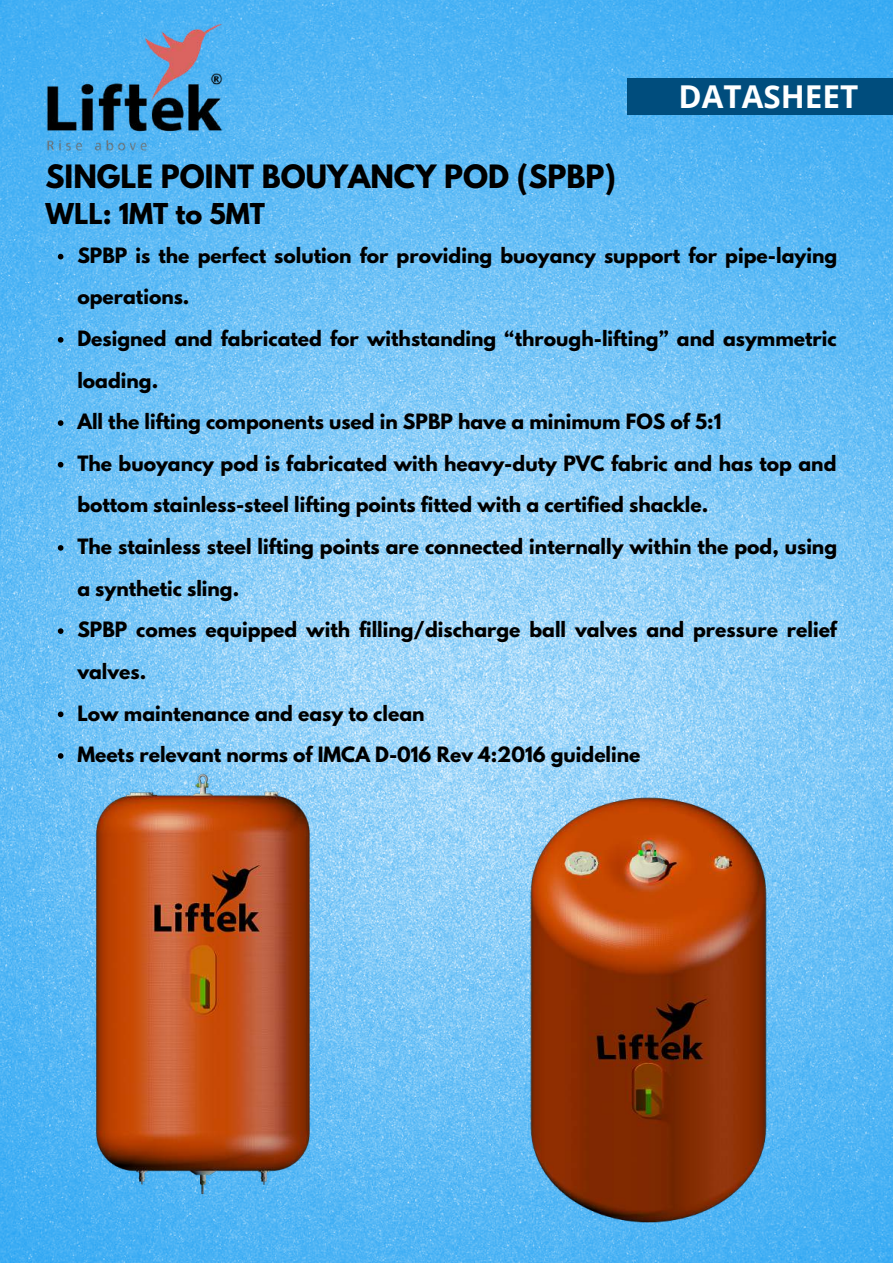
<style>
.page{position:relative;width:893px;height:1264px;background:#fff}
.page>*{position:absolute;margin:0;border:0;box-sizing:border-box;transform-origin:0 0}
.t1{font:700 31.5px "Open Sans";color:#fff}
.t2{font:700 28.5px "League Spartan";color:#000}
.t3{font:700 25.5px "League Spartan";color:#000}
.t4{font:700 18.75px "League Spartan";color:#000}
</style>
<div class="page">
<img style="left:0;top:0;width:892px;height:1262px">
<div style="left:627px;top:78px;width:265px;height:37px;background:#004d7d"></div>
<img style="left:29px;top:15px;width:205px;height:148px">
<img style="left:45px;top:770px;width:306px;height:432px">
<img style="left:493px;top:790px;width:310px;height:438px">
<svg style="left:58px;top:254px;width:5px;height:5px"></svg>
<svg style="left:58px;top:337px;width:5px;height:6px"></svg>
<svg style="left:58px;top:420px;width:5px;height:6px"></svg>
<svg style="left:58px;top:462px;width:5px;height:5px"></svg>
<svg style="left:58px;top:545px;width:5px;height:5px"></svg>
<svg style="left:58px;top:628px;width:5px;height:6px"></svg>
<svg style="left:58px;top:711px;width:5px;height:6px"></svg>
<svg style="left:58px;top:753px;width:5px;height:5px"></svg>
<h2 class="t2" style="left:45px;top:162px;width:572px">SINGLE POINT BOUYANCY POD (SPBP)</h2>
<h3 class="t3" style="left:45px;top:200px;width:221px">WLL: 1MT to 5MT</h3>
<h1 class="t1" style="left:678px;top:74px;width:181px">DATASHEET</h1>
<p class="t4" style="left:77px;top:246px;width:761px">SPBP is the perfect solution for providing buoyancy support for pipe-laying</p>
<p class="t4" style="left:77px;top:287px;width:114px">operations.</p>
<p class="t4" style="left:77px;top:329px;width:760px">Designed and fabricated for withstanding “through-lifting” and asymmetric</p>
<p class="t4" style="left:77px;top:371px;width:82px">loading.</p>
<p class="t4" style="left:77px;top:412px;width:645px">All the lifting components used in SPBP have a minimum FOS of 5:1</p>
<p class="t4" style="left:77px;top:454px;width:760px">The buoyancy pod is fabricated with heavy-duty PVC fabric and has top and</p>
<p class="t4" style="left:77px;top:495px;width:632px">bottom stainless-steel lifting points fitted with a certified shackle.</p>
<p class="t4" style="left:77px;top:537px;width:761px">The stainless steel lifting points are connected internally within the pod, using</p>
<p class="t4" style="left:77px;top:579px;width:163px">a synthetic sling.</p>
<p class="t4" style="left:77px;top:620px;width:761px">SPBP comes equipped with filling/discharge ball valves and pressure relief</p>
<p class="t4" style="left:77px;top:662px;width:70px">valves.</p>
<p class="t4" style="left:77px;top:703px;width:349px">Low maintenance and easy to clean</p>
<p class="t4" style="left:77px;top:745px;width:564px">Meets relevant norms of IMCA D-016 Rev 4:2016 guideline</p>
</div>
